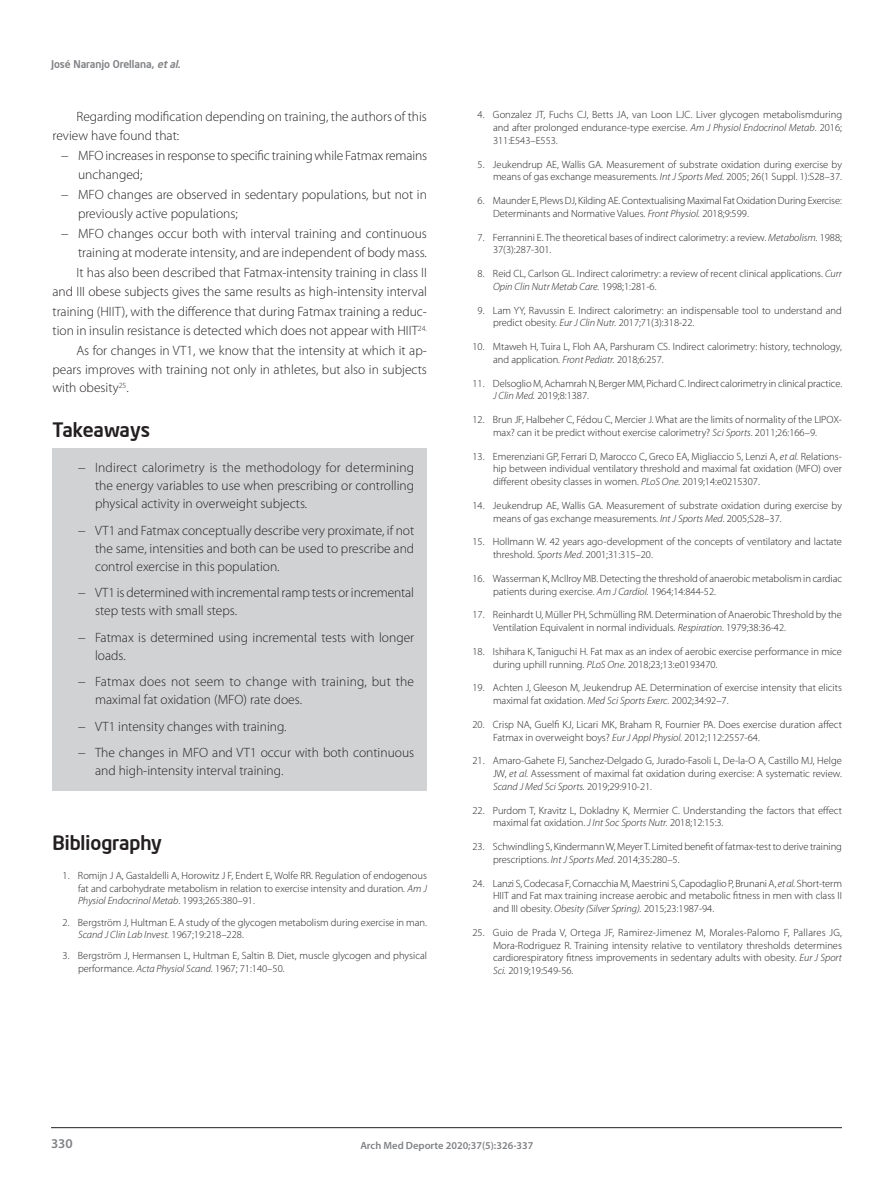
<style>
.page{position:relative;width:893px;height:1191px;background:#fff}
.page>*{position:absolute;margin:0;border:0;box-sizing:border-box;transform-origin:0 0}
.Subtítulo_1{font:500 19.5px "Neo Sans Intel";color:#231f20}
.C__de_texto{font:300 13.5px/19.5px "Myriad Pro";color:#231f20}
.t1{font:600 13.5px "Myriad Pro";color:#808285}
.biblio{font:300 10.5px/12.8px "Myriad Pro";color:#231f20}
.t2{font:600 10.5px "Myriad Pro";color:#808285}
.t3{font:500 10.5px "Neo Sans Intel";color:#808285}
.s1{font-style:italic}
</style>
<div class="page">
<hr style="left:51px;top:1127px;width:791px;height:1px;background:#231f20">
<div style="left:52px;top:449px;width:375px;height:342px;background:#d1d2d4"></div>
<p class="t3" style="left:51px;top:57px;width:133px">José Naranjo Orellana, <span class="s1">etal.</span></p>
<p class="C__de_texto" style="left:52px;top:106px;width:376px;text-indent:24px">Regarding modification depending on training, the authors of this review have found that:</p>
<p class="C__de_texto" style="left:78px;top:145px;width:351px;text-indent:-17px">− MFO increases in response to specific training while Fatmax remains unchanged;</p>
<p class="C__de_texto" style="left:78px;top:184px;width:351px;text-indent:-17px">− MFO changes are observed in sedentary populations, but not in previously active populations;</p>
<p class="C__de_texto" style="left:61px;top:223px;width:367px;text-align:right">− MFO changes occur both with interval training and continuous training at moderate intensity, and are independent of body mass.</p>
<p class="C__de_texto" style="left:52px;top:262px;width:376px;text-align:justify;text-indent:24px">It has also been described that Fatmax-intensity training in class II and III obese subjects gives the same results as high-intensity interval training (HIIT), with the difference that during Fatmax training a reduc&shy;tion in insulin resistance is detected which does not appear with HIIT<sup>24.</sup></p>
<p class="C__de_texto" style="left:52px;top:340px;width:376px;text-align:right">As for changes in VT1, we know that the intensity at which it ap&shy;pears improves with training not only in athletes, but also in subjects</p>
<p class="C__de_texto" style="left:52px;top:378px;width:78px">with obesity<sup>25</sup>.</p>
<p class="Subtítulo_1" style="left:52px;top:417px;width:99px">Takeaways</p>
<p class="C__de_texto" style="left:95px;top:458px;width:321px;line-height:18px;text-align:justify;text-indent:-17px">− Indirect calorimetry is the methodology for determining the energy variables to use when prescribing or controlling physical activity in overweight subjects.</p>
<p class="C__de_texto" style="left:95px;top:521px;width:321px;line-height:18px;text-align:justify;text-indent:-17px">− VT1 and Fatmax conceptually describe very proximate, if not the same, intensities and both can be used to prescribe and control exercise in this population.</p>
<p class="C__de_texto" style="left:95px;top:583px;width:321px;line-height:18px;text-indent:-17px">− VT1 is determined with incremental ramp tests or incremental step tests with small steps.</p>
<p class="C__de_texto" style="left:95px;top:628px;width:321px;line-height:18px;text-indent:-17px">− Fatmax is determined using incremental tests with longer loads.</p>
<p class="C__de_texto" style="left:95px;top:672px;width:320px;line-height:18px;text-indent:-17px">− Fatmax does not seem to change with training, but the maximal fat oxidation (MFO) rate does.</p>
<p class="C__de_texto" style="left:78px;top:716px;width:210px">− VT1 intensity changes with training.</p>
<p class="C__de_texto" style="left:95px;top:743px;width:321px;line-height:18px;text-indent:-17px">− The changes in MFO and VT1 occur with both continuous and high-intensity interval training.</p>
<p class="Subtítulo_1" style="left:52px;top:830px;width:111px">Bibliography</p>
<p class="biblio" style="left:78px;top:869px;width:350px;text-align:justify;text-indent:-15px">1. Romijn J A, Gastaldelli A, Horowitz J F, Endert E, Wolfe RR. Regulation of endogenous fat and carbohydrate metabolism in relation to exercise intensity and duration. <span class="s1">Am J Physiol Endocrinol Metab</span>. 1993;265:380–91.</p>
<p class="biblio" style="left:78px;top:915px;width:351px;text-indent:-15px">2. Bergström J, Hultman E. A study of the glycogen metabolism during exercise in man.<br><span class="s1">Scand J Clin Lab Invest.</span> 1967;19:218–228.</p>
<p class="biblio" style="left:78px;top:949px;width:350px;text-indent:-15px">3. Bergström J, Hermansen L, Hultman E, Saltin B. Diet, muscle glycogen and physical performance. <span class="s1">Acta Physiol Scand.</span> 1967; 71:140–50.</p>
<p class="biblio" style="left:493px;top:108px;width:351px;text-align:justify;text-indent:-15px">4. Gonzalez JT, Fuchs CJ, Betts JA, van Loon LJC. Liver glycogen metabolismduring and after prolonged endurance-type exercise. <span class="s1">Am J Physiol Endocrinol Metab</span>. 2016; 311:E543–E553.</p>
<p class="biblio" style="left:478px;top:158px;width:366px;text-align:right">5. Jeukendrup AE, Wallis GA. Measurement of substrate oxidation during exercise by means of gas exchange measurements. <span class="s1">Int J Sports Med.</span> 2005; 26(1 Suppl. 1):S28–37.</p>
<p class="biblio" style="left:493px;top:194px;width:350px;text-indent:-15px">6. Maunder E, Plews DJ, Kilding AE. Contextualising Maximal Fat Oxidation During Exercise:<br>Determinants and Normative Values. <span class="s1">Front Physiol.</span> 2018;9:599.</p>
<p class="biblio" style="left:493px;top:231px;width:350px;text-indent:-15px">7. Ferrannini E. The theoretical bases of indirect calorimetry: a review. <span class="s1">Metabolism.</span> 1988;<br>37(3):287-301.</p>
<p class="biblio" style="left:493px;top:267px;width:350px;text-indent:-15px">8. Reid CL, Carlson GL. Indirect calorimetry: a review of recent clinical applications. <span class="s1">Curr<br>Opin Clin Nutr Metab Care.</span> 1998;1:281-6.</p>
<p class="biblio" style="left:493px;top:304px;width:350px;text-indent:-15px">9. Lam YY, Ravussin E. Indirect calorimetry: an indispensable tool to understand and predict obesity. <span class="s1">Eur J Clin Nutr.</span> 2017;71(3):318-22.</p>
<p class="biblio" style="left:493px;top:340px;width:350px;text-indent:-21px">10. Mtaweh H, Tuira L, Floh AA, Parshuram CS. Indirect calorimetry: history, technology, and application. <span class="s1">Front Pediatr.</span> 2018;6:257.</p>
<p class="biblio" style="left:493px;top:377px;width:351px;text-indent:-21px">11. Delsoglio M, Achamrah N, Berger MM, Pichard C. Indirect calorimetry in clinical practice.<br><span class="s1">J Clin Med.</span> 2019;8:1387.</p>
<p class="biblio" style="left:472px;top:413px;width:371px;text-align:center">12. Brun JF, Halbeher C, Fédou C, Mercier J. What are the limits of normality of the LIPOX&shy;max? can it be predict without exercise calorimetry? <span class="s1">Sci Sports</span>. 2011;26:166–9.</p>
<p class="biblio" style="left:493px;top:450px;width:351px;text-align:justify;text-indent:-21px">13. Emerenziani GP, Ferrari D, Marocco C, Greco EA, Migliaccio S, Lenzi A, <span class="s1">et al.</span> Relations&shy;hip between individual ventilatory threshold and maximal fat oxidation (MFO) over different obesity classes in women. <span class="s1">PLoS One.</span> 2019;14:e0215307.</p>
<p class="biblio" style="left:493px;top:499px;width:350px;text-indent:-21px">14. Jeukendrup AE, Wallis GA. Measurement of substrate oxidation during exercise by means of gas exchange measurements. <span class="s1">Int J Sports Med</span>. 2005;S28–37.</p>
<p class="biblio" style="left:493px;top:535px;width:350px;text-indent:-21px">15. Hollmann W. 42 years ago-development of the concepts of ventilatory and lactate threshold. <span class="s1">Sports Med</span>. 2001;31:315–20.</p>
<p class="biblio" style="left:493px;top:572px;width:351px;text-indent:-21px">16. Wasserman K, McIlroy MB. Detecting the threshold of anaerobic metabolism in cardiac patients during exercise. <span class="s1">Am J Cardiol.</span> 1964;14:844-52.</p>
<p class="biblio" style="left:493px;top:608px;width:350px;text-indent:-21px">17. Reinhardt U, Müller PH, Schmülling RM. Determination of Anaerobic Threshold by the<br>Ventilation Equivalent in normal individuals. <span class="s1">Respiration.</span> 1979;38:36-42.</p>
<p class="biblio" style="left:493px;top:645px;width:351px;text-indent:-21px">18. Ishihara K, Taniguchi H. Fat max as an index of aerobic exercise performance in mice during uphill running. <span class="s1">PLoS One.</span> 2018;23;13:e0193470.</p>
<p class="biblio" style="left:493px;top:681px;width:350px;text-indent:-21px">19. Achten J, Gleeson M, Jeukendrup AE. Determination of exercise intensity that elicits maximal fat oxidation. <span class="s1">Med Sci Sports Exerc</span>. 2002;34:92–7.</p>
<p class="biblio" style="left:493px;top:718px;width:351px;text-indent:-21px">20. Crisp NA, Guelfi KJ, Licari MK, Braham R, Fournier PA. Does exercise duration affect<br>Fatmax in overweight boys? <span class="s1">Eur J Appl Physiol.</span> 2012;112:2557-64.</p>
<p class="biblio" style="left:493px;top:754px;width:350px;text-align:justify;text-indent:-21px">21. Amaro-Gahete FJ, Sanchez-Delgado G, Jurado-Fasoli L, De-la-O A, Castillo MJ, Helge JW, <span class="s1">et al.</span> Assessment of maximal fat oxidation during exercise: A systematic review.<br><span class="s1">Scand J Med Sci Sports.</span> 2019;29:910-21.</p>
<p class="biblio" style="left:493px;top:803px;width:350px;text-indent:-21px">22. Purdom T, Kravitz L, Dokladny K, Mermier C. Understanding the factors that effect maximal fat oxidation. <span class="s1">J Int Soc Sports Nutr.</span> 2018;12:15:3.</p>
<p class="biblio" style="left:493px;top:840px;width:350px;text-indent:-21px">23. Schwindling S, Kindermann W, Meyer T. Limited benefit of fatmax-test to derive training prescriptions. <span class="s1">Int J Sports Med</span>. 2014;35:280–5.</p>
<p class="biblio" style="left:493px;top:876px;width:351px;text-align:justify;text-indent:-21px">24. Lanzi S, Codecasa F, Cornacchia M, Maestrini S, Capodaglio P, Brunani A, <span class="s1">et al.</span> Short-term HIIT and Fat max training increase aerobic and metabolic fitness in men with class II and III obesity. <span class="s1">Obesity (Silver Spring).</span> 2015;23:1987-94.</p>
<p class="biblio" style="left:493px;top:926px;width:351px;text-align:justify;text-indent:-21px">25. Guio de Prada V, Ortega JF, Ramirez-Jimenez M, Morales-Palomo F, Pallares JG, Mora-Rodriguez R. Training intensity relative to ventilatory thresholds determines cardiorespiratory fitness improvements in sedentary adults with obesity. <span class="s1">Eur J Sport Sci.</span> 2019;19:549-56.</p>
<p class="t1" style="left:51px;top:1135px;width:23px">330</p>
<p class="t2" style="left:360px;top:1138px;width:175px">Arch Med Deporte 2020;37(5):326-337</p>
</div>
